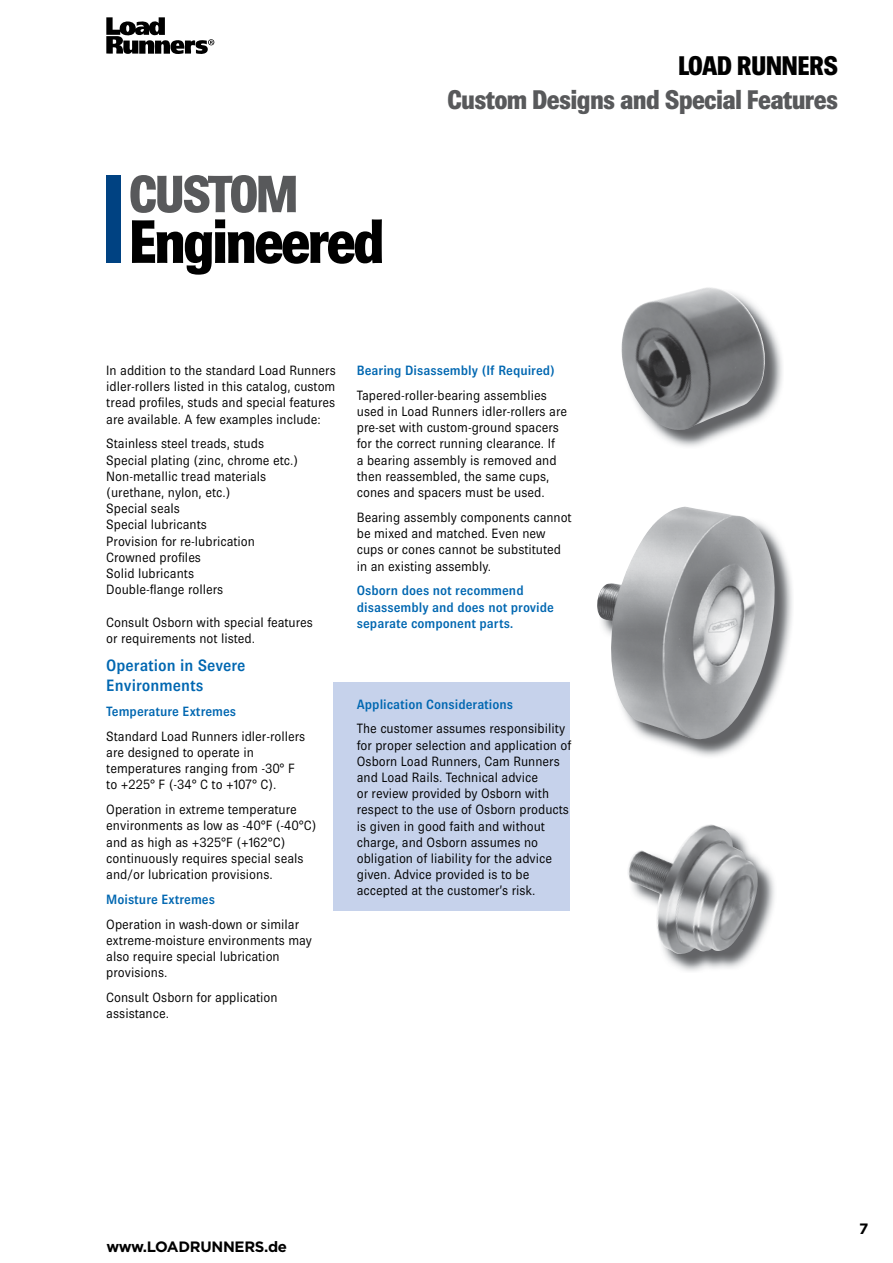
<style>
.page{position:relative;width:893px;height:1263px;background:#fff}
.page>*{position:absolute;margin:0;border:0;box-sizing:border-box;transform-origin:0 0}
.t1{font:800 61.5px "Brown";letter-spacing:-.02em;color:#000}
.t2{font:800 52.5px "Brown";letter-spacing:-.02em;color:#58595b}
.t3{font:800 27px "Brown";color:#58595b}
.t4{font:800 27px "Brown";color:#000}
.t5{font:500 16.5px/19.8px "Brown";color:#0067b1}
.t6{font:700 15px "Gotham";letter-spacing:-.02em;color:#000}
.t7{font:300 13.5px/16.2px "Brown";color:#000}
.t8{font:500 13.5px/16.2px "Brown";color:#0067b1}
</style>
<div class="page">
<svg style="left:106px;top:17px;width:108px;height:37px"></svg>
<div style="left:333px;top:682px;width:236px;height:229px;background:#c6d2eb"></div>
<img style="left:650px;top:539px;width:142px;height:218px">
<img style="left:597px;top:506px;width:180px;height:233px">
<img style="left:654px;top:324px;width:128px;height:123px">
<img style="left:621px;top:287px;width:148px;height:143px">
<img style="left:665px;top:866px;width:110px;height:105px">
<img style="left:628px;top:824px;width:135px;height:130px">
<div style="left:106px;top:176px;width:15px;height:87px;background:#004282"></div>
<h2 class="t2" style="left:130px;top:164px;width:170px">CUSTOM</h2>
<h1 class="t1" style="left:130px;top:207px;width:256px">Engineered</h1>
<h3 class="t4" style="left:679px;top:51px;width:161px">LOAD RUNNERS</h3>
<h3 class="t3" style="left:448px;top:85px;width:391px">Custom Designs and Special Features</h3>
<p class="t7" style="left:106px;top:362px;width:231px;text-align:justify">In addition to the standard Load Runners idler-rollers listed in this catalog, custom tread profiles, studs and special features are available. A few examples include:</p>
<p class="t7" style="left:106px;top:436px;width:193px">Stainless steel treads, studs<br>Special plating (zinc, chrome etc.)<br>Non-metallic tread materials (urethane, nylon, etc.)<br>Special seals<br>Special lubricants<br>Provision for re-lubrication<br>Crowned profiles<br>Solid lubricants<br>Double-flange rollers</p>
<p class="t7" style="left:106px;top:614px;width:208px">Consult Osborn with special features or requirements not listed.</p>
<p class="t5" style="left:106px;top:655px;width:141px">Operation in Severe<br>Environments</p>
<p class="t8" style="left:106px;top:703px;width:131px">Temperature Extremes</p>
<p class="t7" style="left:106px;top:728px;width:200px">Standard Load Runners idler-rollers are designed to operate in temperatures ranging from -30° F to +225° F (-34° C to +107° C).</p>
<p class="t7" style="left:106px;top:801px;width:212px">Operation in extreme temperature environments as low as -40°F (-40°C) and as high as +325°F (+162°C) continuously requires special seals and/or lubrication provisions.</p>
<p class="t8" style="left:106px;top:891px;width:110px">Moisture Extremes</p>
<p class="t7" style="left:106px;top:916px;width:207px">Operation in wash-down or similar extreme-moisture environments may also require special lubrication provisions.</p>
<p class="t7" style="left:106px;top:989px;width:173px">Consult Osborn for application assistance.</p>
<p class="t8" style="left:357px;top:362px;width:200px">Bearing Disassembly (If Required)</p>
<p class="t7" style="left:357px;top:387px;width:212px">Tapered-roller-bearing assemblies used in Load Runners idler-rollers are pre-set with custom-ground spacers for the correct running clearance. If<br>a bearing assembly is removed and then reassembled, the same cups, cones and spacers must be used.</p>
<p class="t7" style="left:357px;top:509px;width:216px">Bearing assembly components cannot be mixed and matched. Even new cups or cones cannot be substituted in an existing assembly.</p>
<p class="t8" style="left:357px;top:582px;width:199px">Osborn does not recommend disassembly and does not provide separate component parts.</p>
<p class="t8" style="left:357px;top:696px;width:158px">Application Considerations</p>
<p class="t7" style="left:357px;top:720px;width:216px">The customer assumes responsibility for proper selection and application of Osborn Load Runners, Cam Runners and Load Rails. Technical advice<br>or review provided by Osborn with respect to the use of Osborn products is given in good faith and without charge, and Osborn assumes no obligation of liability for the advice given. Advice provided is to be accepted at the customer’s risk.</p>
<p class="t6" style="left:106px;top:1238px;width:182px">www.LOADRUNNERS.de</p>
<p class="t6" style="left:859px;top:1219px;width:11px">7</p>
</div>
